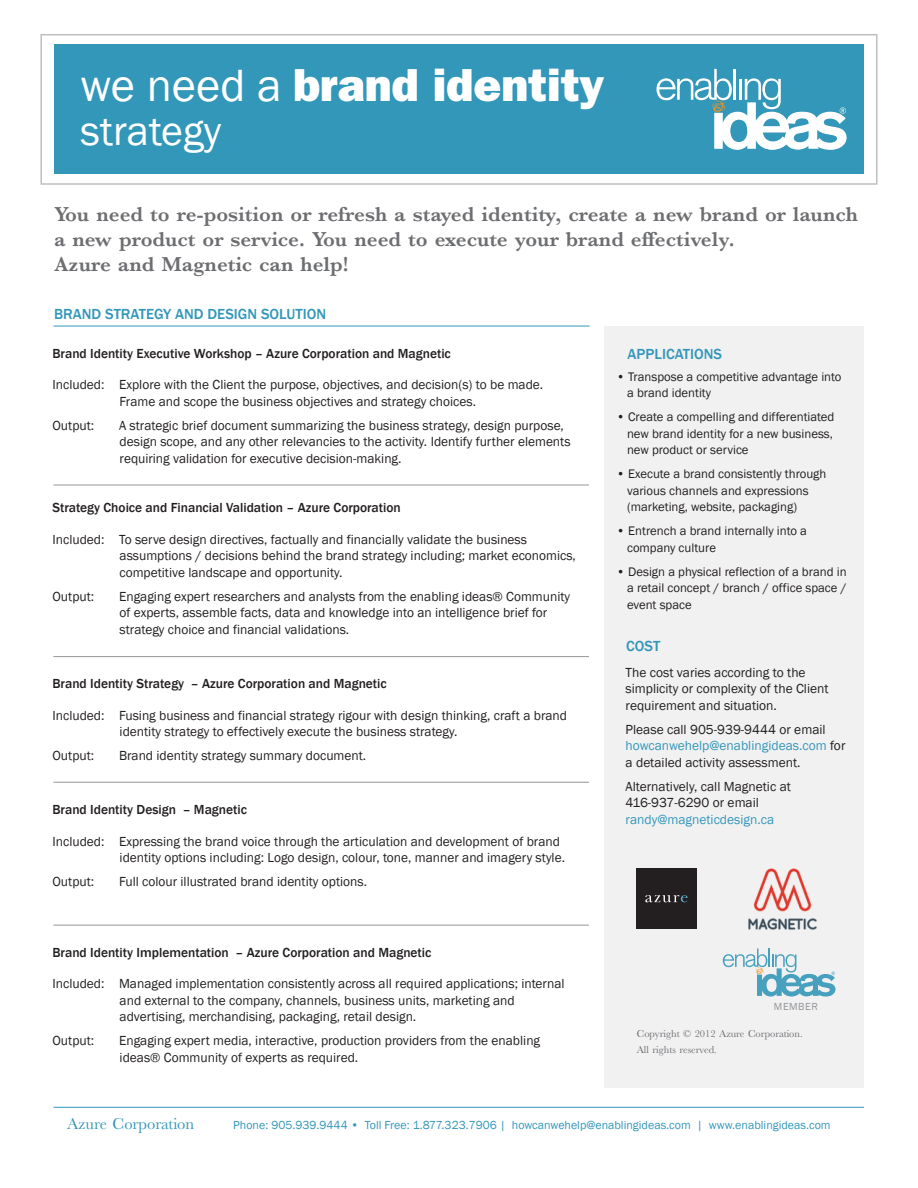
<style>
.page{position:relative;width:918px;height:1188px;background:#fff}
.page>*{position:absolute;margin:0;border:0;box-sizing:border-box;transform-origin:0 0}
.t1{font:800 46.5px "Franklin Gothic";color:#fff}
.t2{font:42px "Franklin Gothic";color:#fff}
.t3{font:600 21px/25.2px "M Baskerville";color:#6d6e71}
.t4{font:16.5px "M Baskerville";color:#3397b9}
.t5{font:500 15px "Franklin Gothic";color:#3397b9}
.t6{font:13.5px/16.5px "Franklin Gothic";color:#231f20}
.t7{font:500 13.5px "Franklin Gothic";color:#231f20}
.t8{font:13.5px "Franklin Gothic";color:#3397b9}
.t9{font:12.75px/16.5px "Franklin Gothic";color:#231f20}
.t10{font:12px "Franklin Gothic";color:#3397b9}
.t11{font:10.5px/16.5px "M Baskerville";color:#6d6e71}
.t12{font:10.5px "Franklin Gothic";letter-spacing:.05em;color:#939598}
.s1{font-weight:400}
.s2{color:#3397b9}
</style>
<div class="page">
<svg style="left:40px;top:34px;width:838px;height:151px"></svg>
<div style="left:54px;top:45px;width:810px;height:129px;background:#3397b9"></div>
<hr style="left:53px;top:326px;width:537px;height:1px;background:#3397b9">
<hr style="left:53px;top:1107px;width:811px;height:1px;background:#3397b9">
<div style="left:605px;top:326px;width:259px;height:762px;background:#f1f1f2"></div>
<svg style="left:657px;top:69px;width:190px;height:81px"></svg>
<hr style="left:53px;top:485px;width:536px;height:1px;background:#939598">
<hr style="left:53px;top:656px;width:536px;height:1px;background:#939598">
<hr style="left:53px;top:782px;width:536px;height:1px;background:#939598">
<hr style="left:53px;top:925px;width:536px;height:1px;background:#939598">
<div style="left:636px;top:868px;width:60px;height:61px;background:#231f20"></div>
<svg style="left:645px;top:895px;width:43px;height:7px"></svg>
<svg style="left:723px;top:949px;width:112px;height:48px"></svg>
<img style="left:748px;top:868px;width:69px;height:62px">
<h1 class="t1" style="left:81px;top:58px;width:526px"><span class="s1">we need a</span> brand identity</h1>
<h2 class="t2" style="left:81px;top:105px;width:142px">strategy</h2>
<h3 class="t3" style="left:54px;top:201px;width:806px">You need to re-position or refresh a stayed identity, create a new brand or launch a new product or service. You need to execute your brand effectively.<br>Azure and Magnetic can help!</h3>
<p class="t5" style="left:54px;top:305px;width:274px">BRAND STRATEGY AND DESIGN SOLUTION</p>
<p class="t7" style="left:52px;top:345px;width:400px">Brand Identity Executive Workshop – Azure Corporation and Magnetic</p>
<p class="t6" style="left:52px;top:377px;width:492px;text-align:center">Included: Explore with the Client the purpose, objectives, and decision(s) to be made.<br>Frame and scope the business objectives and strategy choices.</p>
<p class="t6" style="left:52px;top:417px;width:43px">Output:</p>
<p class="t6" style="left:119px;top:417px;width:453px">A strategic brief document summarizing the business strategy, design purpose, design scope, and any other relevancies to the activity. Identify further elements requiring validation for executive decision-making.</p>
<p class="t7" style="left:52px;top:499px;width:350px">Strategy Choice and Financial Validation – Azure Corporation</p>
<p class="t6" style="left:120px;top:531px;width:458px;text-indent:-67px">Included: To serve design directives, factually and financially validate the business assumptions / decisions behind the brand strategy including; market economics, competitive landscape and opportunity.</p>
<p class="t6" style="left:52px;top:588px;width:43px">Output:</p>
<p class="t6" style="left:119px;top:588px;width:453px">Engaging expert researchers and analysts from the enabling ideas® Community of experts, assemble facts, data and knowledge into an intelligence brief for strategy choice and financial validations.</p>
<p class="t7" style="left:52px;top:676px;width:336px">Brand Identity Strategy – Azure Corporation and Magnetic</p>
<p class="t6" style="left:120px;top:707px;width:449px;text-indent:-67px">Included: Fusing business and financial strategy rigour with design thinking, craft a brand identity strategy to effectively execute the business strategy.</p>
<p class="t6" style="left:52px;top:748px;width:43px">Output:</p>
<p class="t6" style="left:119px;top:748px;width:249px">Brand identity strategy summary document.</p>
<p class="t7" style="left:52px;top:801px;width:196px">Brand Identity Design – Magnetic</p>
<p class="t6" style="left:120px;top:833px;width:447px;text-indent:-67px">Included: Expressing the brand voice through the articulation and development of brand identity options including: Logo design, colour, tone, manner and imagery style.</p>
<p class="t6" style="left:52px;top:874px;width:43px">Output:</p>
<p class="t6" style="left:119px;top:874px;width:249px">Full colour illustrated brand identity options.</p>
<p class="t7" style="left:52px;top:944px;width:380px">Brand Identity Implementation – Azure Corporation and Magnetic</p>
<p class="t6" style="left:120px;top:976px;width:446px;text-indent:-67px">Included: Managed implementation consistently across all required applications; internal and external to the company, channels, business units, marketing and advertising, merchandising, packaging, retail design.</p>
<p class="t6" style="left:52px;top:1033px;width:43px">Output:</p>
<p class="t6" style="left:119px;top:1033px;width:423px">Engaging expert media, interactive, production providers from the enabling ideas® Community of experts as required.</p>
<p class="t5" style="left:628px;top:345px;width:96px">APPLICATIONS</p>
<p class="t9" style="left:627px;top:369px;width:216px;text-indent:-11px">• Transpose a competitive advantage into a brand identity</p>
<p class="t9" style="left:627px;top:409px;width:209px;text-align:justify;text-indent:-11px">• Create a compelling and differentiated new brand identity for a new business, new product or service</p>
<p class="t9" style="left:627px;top:466px;width:201px;text-indent:-11px">• Execute a brand consistently through various channels and expressions (marketing, website, packaging)</p>
<p class="t9" style="left:627px;top:523px;width:181px;text-indent:-11px">• Entrench a brand internally into a company culture</p>
<p class="t9" style="left:627px;top:563px;width:221px;text-align:justify;text-indent:-11px">• Design a physical reflection of a brand in a retail concept / branch / office space / event space</p>
<p class="t5" style="left:626px;top:637px;width:36px">COST</p>
<p class="t6" style="left:626px;top:664px;width:205px">The cost varies according to the simplicity or complexity of the Client requirement and situation.</p>
<p class="t6" style="left:626px;top:721px;width:221px">Please call 905-939-9444 or email <span class="s2">howcanwehelp@enablingideas.com</span> for a detailed activity assessment.</p>
<p class="t6" style="left:626px;top:778px;width:167px">Alternatively, call Magnetic at<br>416-937-6290 or email</p>
<p class="t8" style="left:626px;top:811px;width:150px">randy@magneticdesign.ca</p>
<p class="t12" style="left:774px;top:1000px;width:45px">MEMBER</p>
<p class="t11" style="left:637px;top:1025px;width:167px">Copyright © 2012 Azure Corporation.<br>All rights reserved.</p>
<p class="t4" style="left:67px;top:1114px;width:129px">Azure Corporation</p>
<p class="t10" style="left:233px;top:1118px;width:599px">Phone: 905.939.9444 • Toll Free: 1.877.323.7906 | howcanwehelp@enablingideas.com | www.enablingideas.com</p>
</div>
